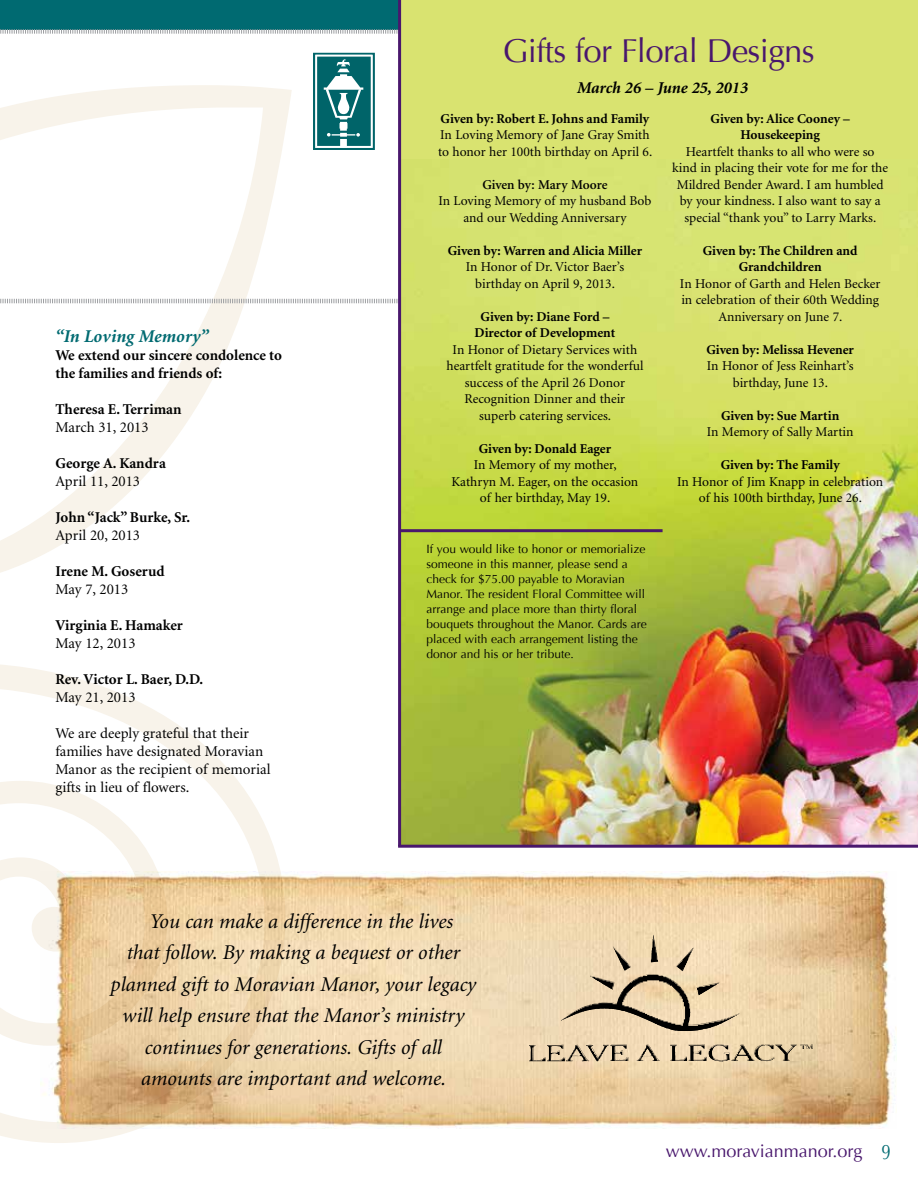
<style>
.page{position:relative;width:918px;height:1188px;background:#fff}
.page>*{position:absolute;margin:0;border:0;box-sizing:border-box;transform-origin:0 0}
.t1{font:33px "Optima";letter-spacing:-.02em;color:#49176d}
.t2{font:italic 21px "Minion";color:#000}
.t3{font:18px "Optima";color:#49176d}
.t4{font:italic 700 18px "Minion";color:#006a71}
.t5{font:italic 700 16.5px "Minion";color:#000}
.t6{font:15px/18px "Minion";color:#000}
.t7{font:700 15px/18px "Minion";color:#000}
.t8{font:13.5px/16.5px "Minion";color:#000;text-align:center}
.t9{font:700 13.5px/16.5px "Minion";color:#000;text-align:center}
.t10{font:600 13.5px "Minion";letter-spacing:-.005em;color:#000}
.t11{font:12px/15px "Optima";color:#000}
.s1{font-size:21px;color:#006a71}
</style>
<div class="page">
<svg style="left:0;top:85px;width:292px;height:1058px"></svg>
<div style="left:400px;top:0;width:518px;height:846px;background:#d9e370"></div>
<img style="left:401px;top:160px;width:517px;height:685px">
<hr style="left:400px;top:529px;width:263px;height:3px;background:#49176d">
<div style="left:314px;top:53px;width:60px;height:96px;background:linear-gradient(to bottom,#fff,#fff)"></div>
<div style="left:313px;top:53px;width:62px;height:97px;border:2px solid #006469"></div>
<div style="left:317px;top:57px;width:54px;height:89px;background:#006469"></div>
<div style="left:340px;top:139px;width:7px;height:8px;background:#fff"></div>
<svg style="left:324px;top:59px;width:39px;height:78px"></svg>
<div style="left:0;top:0;width:400px;height:29px;background:#006a71"></div>
<svg style="left:0;top:29px;width:398px;height:5px"></svg>
<svg style="left:0;top:298px;width:398px;height:6px"></svg>
<img style="left:40px;top:871px;width:857px;height:258px">
<svg style="left:529px;top:935px;width:284px;height:126px;background:#dcc6a3"></svg>
<img style="left:613px;top:935px;width:80px;height:36px">
<hr style="left:398px;top:0;width:3px;height:846px;background:#49176d">
<hr style="left:398px;top:845px;width:520px;height:3px;background:#49176d">
<h3 class="t4" style="left:56px;top:327px;width:155px">“In Loving Memory”</h3>
<p class="t7" style="left:56px;top:346px;width:228px">We extend our sincere condolence to the families and friends of:</p>
<p class="t7" style="left:56px;top:400px;width:128px">Theresa E. Terriman</p>
<p class="t6" style="left:56px;top:419px;width:95px">March 31, 2013</p>
<p class="t7" style="left:56px;top:454px;width:112px">George A. Kandra</p>
<p class="t6" style="left:56px;top:473px;width:86px">April 11, 2013</p>
<p class="t7" style="left:56px;top:508px;width:136px">John “Jack” Burke, Sr.</p>
<p class="t6" style="left:56px;top:527px;width:86px">April 20, 2013</p>
<p class="t7" style="left:56px;top:562px;width:111px">Irene M. Goserud</p>
<p class="t6" style="left:56px;top:581px;width:74px">May 7, 2013</p>
<p class="t7" style="left:56px;top:616px;width:129px">Virginia E. Hamaker</p>
<p class="t6" style="left:56px;top:635px;width:82px">May 12, 2013</p>
<p class="t7" style="left:56px;top:670px;width:149px">Rev. Victor L. Baer, D.D.</p>
<p class="t6" style="left:56px;top:689px;width:82px">May 21, 2013</p>
<p class="t6" style="left:56px;top:725px;width:217px">We are deeply grateful that their families have designated Moravian<br>Manor as the recipient of memorial gifts in lieu of flowers.</p>
<h1 class="t1" style="left:503px;top:31px;width:313px">Gifts for Floral Designs</h1>
<p class="t5" style="left:577px;top:79px;width:173px">March 26 – June 25, 2013</p>
<p class="t9" style="left:441px;top:111px;width:210px">Given by: Robert E. Johns and Family</p>
<p class="t8" style="left:438px;top:127px;width:216px;text-align:left">In Loving Memory of Jane Gray Smith to honor her 100th birthday on April 6.</p>
<p class="t10" style="left:482px;top:178px;width:127px">Given by: Mary Moore</p>
<p class="t8" style="left:438px;top:193px;width:215px">In Loving Memory of my husband Bob and our Wedding Anniversary</p>
<p class="t9" style="left:448px;top:243px;width:196px">Given by: Warren and Alicia Miller</p>
<p class="t8" style="left:466px;top:259px;width:160px">In Honor of Dr. Victor Baer’s birthday on April 9, 2013.</p>
<p class="t9" style="left:475px;top:309px;width:142px">Given by: Diane Ford –<br>Director of Development</p>
<p class="t8" style="left:447px;top:342px;width:198px">In Honor of Dietary Services with heartfelt gratitude for the wonderful success of the April 26 Donor<br>Recognition Dinner and their superb catering services.</p>
<p class="t9" style="left:479px;top:441px;width:134px">Given by: Donald Eager</p>
<p class="t8" style="left:452px;top:457px;width:188px">In Memory of my mother,<br>Kathryn M. Eager, on the occasion of her birthday, May 19.</p>
<p class="t9" style="left:711px;top:111px;width:141px">Given by: Alice Cooney –<br>Housekeeping</p>
<p class="t8" style="left:672px;top:144px;width:217px">Heartfelt thanks to all who were so kind in placing their vote for me for the Mildred Bender Award. I am humbled by your kindness. I also want to say a special “thank you” to Larry Marks.</p>
<p class="t9" style="left:703px;top:243px;width:156px">Given by: The Children and<br>Grandchildren</p>
<p class="t8" style="left:680px;top:276px;width:202px">In Honor of Garth and Helen Becker in celebration of their 60th Wedding<br>Anniversary on June 7.</p>
<p class="t9" style="left:706px;top:341px;width:149px">Given by: Melissa Hevener</p>
<p class="t8" style="left:707px;top:358px;width:148px">In Honor of Jess Reinhart’s birthday, June 13.</p>
<p class="t9" style="left:721px;top:407px;width:120px">Given by: Sue Martin</p>
<p class="t8" style="left:707px;top:424px;width:148px">In Memory of Sally Martin</p>
<p class="t9" style="left:721px;top:457px;width:120px">Given by: The Family</p>
<p class="t8" style="left:677px;top:474px;width:208px">In Honor of Jim Knapp in celebration of his 100th birthday, June 26.</p>
<p class="t11" style="left:427px;top:542px;width:222px">If you would like to honor or memorialize someone in this manner, please send a check for $75.00 payable to Moravian Manor. The resident Floral Committee will arrange and place more than thirty floral bouquets throughout the Manor. Cards are placed with each arrangement listing the donor and his or her tribute.</p>
<h2 class="t2" style="left:150px;top:911px;width:305px">You can make a difference in the lives</h2>
<h2 class="t2" style="left:127px;top:942px;width:335px">that follow. By making a bequest or other</h2>
<h2 class="t2" style="left:111px;top:974px;width:367px">planned gift to Moravian Manor, your legacy</h2>
<h2 class="t2" style="left:122px;top:1005px;width:344px">will help ensure that the Manor’s ministry</h2>
<h2 class="t2" style="left:145px;top:1037px;width:299px">continues for generations. Gifts of all</h2>
<h2 class="t2" style="left:141px;top:1068px;width:307px">amounts are important and welcome.</h2>
<h3 class="t3" style="left:666px;top:1141px;width:227px">www.moravianmanor.org <span class="s1">9</span></h3>
</div>
